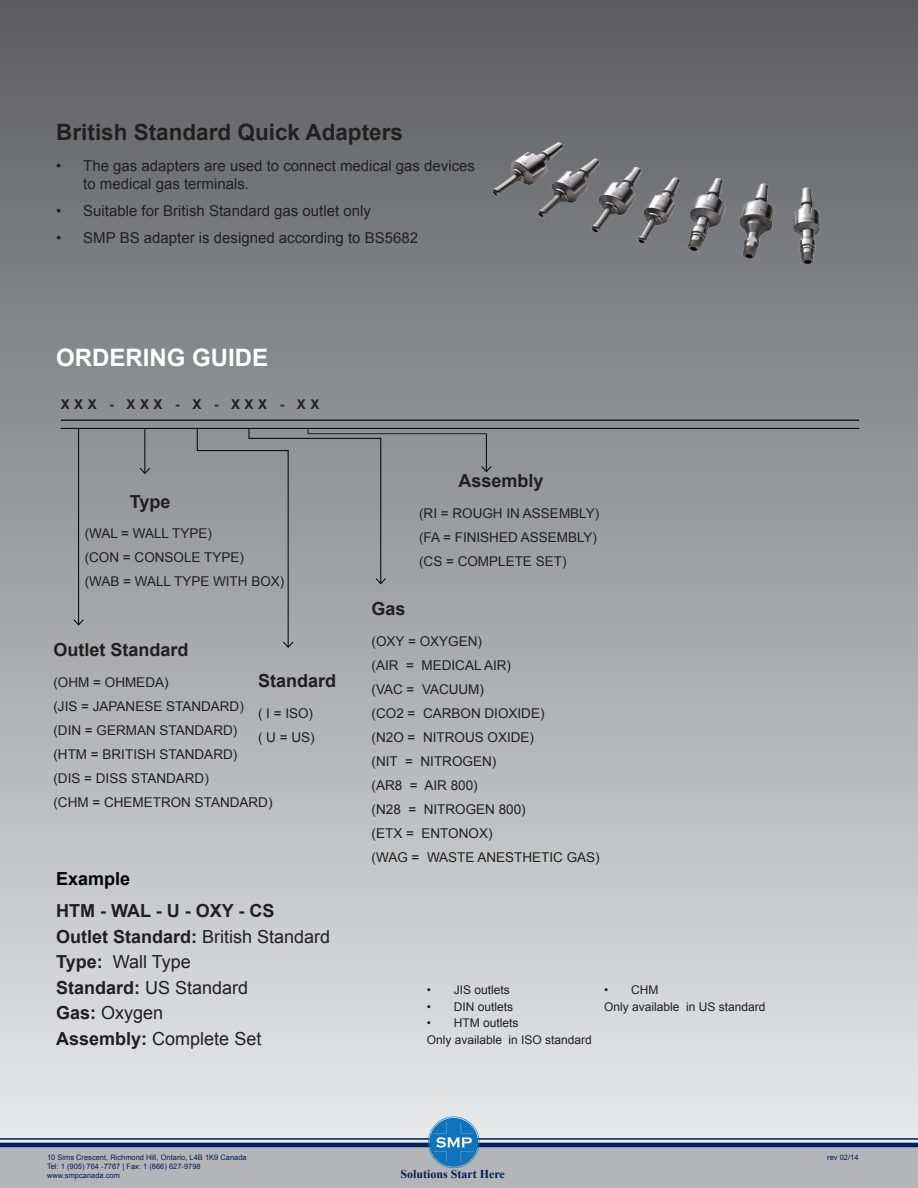
<style>
.page{position:relative;width:918px;height:1188px;background:#fff}
.page>*{position:absolute;margin:0;border:0;box-sizing:border-box;transform-origin:0 0}
.caption2{font:700 24px "Arial";color:#fff}
.Gilsan_title1{font:700 22.5px "Arial";color:#231f20}
.ordering_guide_title{font:700 18px/25.5px "Arial";color:#231f20}
.ordering_guide_title-2{font:18px/25.5px "Arial";color:#231f20}
.ordering_guide_title-3{font:700 18px "Arial";color:#000}
.bullet{font:15px/18px "Arial";color:#231f20}
.ordering_guide{font:13.5px/24px "Arial";color:#231f20}
.gas_outlet_sub_title{font:700 13.5px "Arial";letter-spacing:.33em;color:#231f20}
.ordering_guide-2{font:12px "Arial";color:#231f20}
.t1{font:700 12px "Times New Roman";color:#001f56}
.t2{font:7.5px/9px "Arial";color:#001f56}
.s1{font-weight:400}
.s2{font-weight:700}
</style>
<div class="page">
<div style="left:0;top:0;width:918px;height:1188px;background:linear-gradient(to bottom,#5c5d60,#ecedef)"></div>
<hr style="left:61px;top:419px;width:798px;height:2px;background:#231f20">
<hr style="left:61px;top:428px;width:798px;height:1px;background:#000">
<hr style="left:78px;top:428px;width:1px;height:197px;background:#000">
<svg style="left:73px;top:619px;width:12px;height:7px"></svg>
<hr style="left:145px;top:428px;width:1px;height:45px;background:#000">
<svg style="left:139px;top:467px;width:12px;height:7px"></svg>
<svg style="left:196px;top:427px;width:296px;height:221px;background:#98999c"></svg>
<img style="left:486px;top:131px;width:355px;height:140px">
<div style="left:0;top:1147px;width:918px;height:41px;background:#b4b5b8"></div>
<hr style="left:0;top:1138px;width:449px;height:2px;background:#001f56">
<hr style="left:0;top:1143px;width:449px;height:4px;background:#001f56">
<hr style="left:461px;top:1138px;width:457px;height:2px;background:#001f56">
<hr style="left:461px;top:1143px;width:457px;height:4px;background:#001f56">
<svg style="left:428px;top:1117px;width:51px;height:51px;background:#4f93c5"></svg>
<p class="Gilsan_title1" style="left:56px;top:117px;width:348px">British Standard Quick Adapters</p>
<p class="bullet" style="left:83px;top:157px;width:393px;text-indent:-27px">• The gas adapters are used to connect medical gas devices to medical gas terminals.</p>
<p class="bullet" style="left:56px;top:202px;width:316px">• Suitable for British Standard gas outlet only</p>
<p class="bullet" style="left:56px;top:229px;width:363px">• SMP BS adapter is designed according to BS5682</p>
<p class="caption2" style="left:56px;top:342px;width:214px">ORDERING GUIDE</p>
<p class="gas_outlet_sub_title" style="left:61px;top:395px;width:260px">XXX - XXX - X - XXX - XX</p>
<p class="ordering_guide_title" style="left:130px;top:489px;width:42px">Type</p>
<p class="ordering_guide" style="left:85px;top:522px;width:161px">(WAL = WALL TYPE) (CON = CONSOLE TYPE)</p>
<p class="ordering_guide" style="left:85px;top:570px;width:201px">(WAB = WALL TYPE WITH BOX)</p>
<p class="ordering_guide_title" style="left:53px;top:638px;width:137px">Outlet Standard</p>
<p class="ordering_guide" style="left:53px;top:670px;width:192px">(OHM = OHMEDA)<br>(JIS = JAPANESE STANDARD) (DIN = GERMAN STANDARD) (HTM = BRITISH STANDARD) (DIS = DISS STANDARD)</p>
<p class="ordering_guide" style="left:53px;top:790px;width:221px">(CHM = CHEMETRON STANDARD)</p>
<p class="ordering_guide_title" style="left:258px;top:668px;width:80px">Standard</p>
<p class="ordering_guide" style="left:258px;top:701px;width:58px">( I = ISO) ( U = US)</p>
<p class="ordering_guide_title-3" style="left:56px;top:867px;width:76px">Example</p>
<p class="ordering_guide_title" style="left:56px;top:899px;width:276px">HTM - WAL - U - OXY - CS<br>Outlet Standard: <span class="s1">British Standard<br></span>Type: <span class="s1">Wall Type</span></p>
<p class="ordering_guide_title-2" style="left:56px;top:975px;width:194px"><span class="s2">Standard:</span> US Standard</p>
<p class="ordering_guide_title-2" style="left:56px;top:1000px;width:207px"><span class="s2">Gas:</span> Oxygen<br><span class="s2">Assembly:</span> Complete Set</p>
<p class="ordering_guide_title" style="left:458px;top:468px;width:87px">Assembly</p>
<p class="ordering_guide" style="left:419px;top:501px;width:182px">(RI = ROUGH IN ASSEMBLY) (FA = FINISHED ASSEMBLY) (CS = COMPLETE SET)</p>
<p class="ordering_guide_title" style="left:372px;top:597px;width:36px">Gas</p>
<p class="ordering_guide" style="left:372px;top:629px;width:230px">(OXY = OXYGEN)<br>(AIR = MEDICAL AIR)<br>(VAC = VACUUM)<br>(CO2 = CARBON DIOXIDE)<br>(N2O = NITROUS OXIDE)<br>(NIT = NITROGEN)<br>(AR8 = AIR 800)<br>(N28 = NITROGEN 800)<br>(ETX = ENTONOX)<br>(WAG = WASTE ANESTHETIC GAS)</p>
<p class="ordering_guide-2" style="left:427px;top:982px;width:85px">• JIS outlets</p>
<p class="ordering_guide-2" style="left:427px;top:999px;width:88px">• DIN outlets</p>
<p class="ordering_guide-2" style="left:427px;top:1015px;width:93px">• HTM outlets</p>
<p class="ordering_guide-2" style="left:427px;top:1032px;width:167px">Only available in ISO standard</p>
<p class="ordering_guide-2" style="left:604px;top:982px;width:56px">• CHM</p>
<p class="ordering_guide-2" style="left:604px;top:999px;width:163px">Only available in US standard</p>
<p class="t2" style="left:47px;top:1153px;width:201px">10 Sims Crescent, Richmond Hill, Ontario, L4B 1K9 Canada<br>Tel: 1 (905) 764 -7767 | Fax: 1 (866) 627-9798 www.smpcanada.com</p>
<p class="t2" style="left:827px;top:1153px;width:33px">rev 02/14</p>
<p class="t1" style="left:400px;top:1166px;width:106px">Solutions Start Here</p>
</div>
